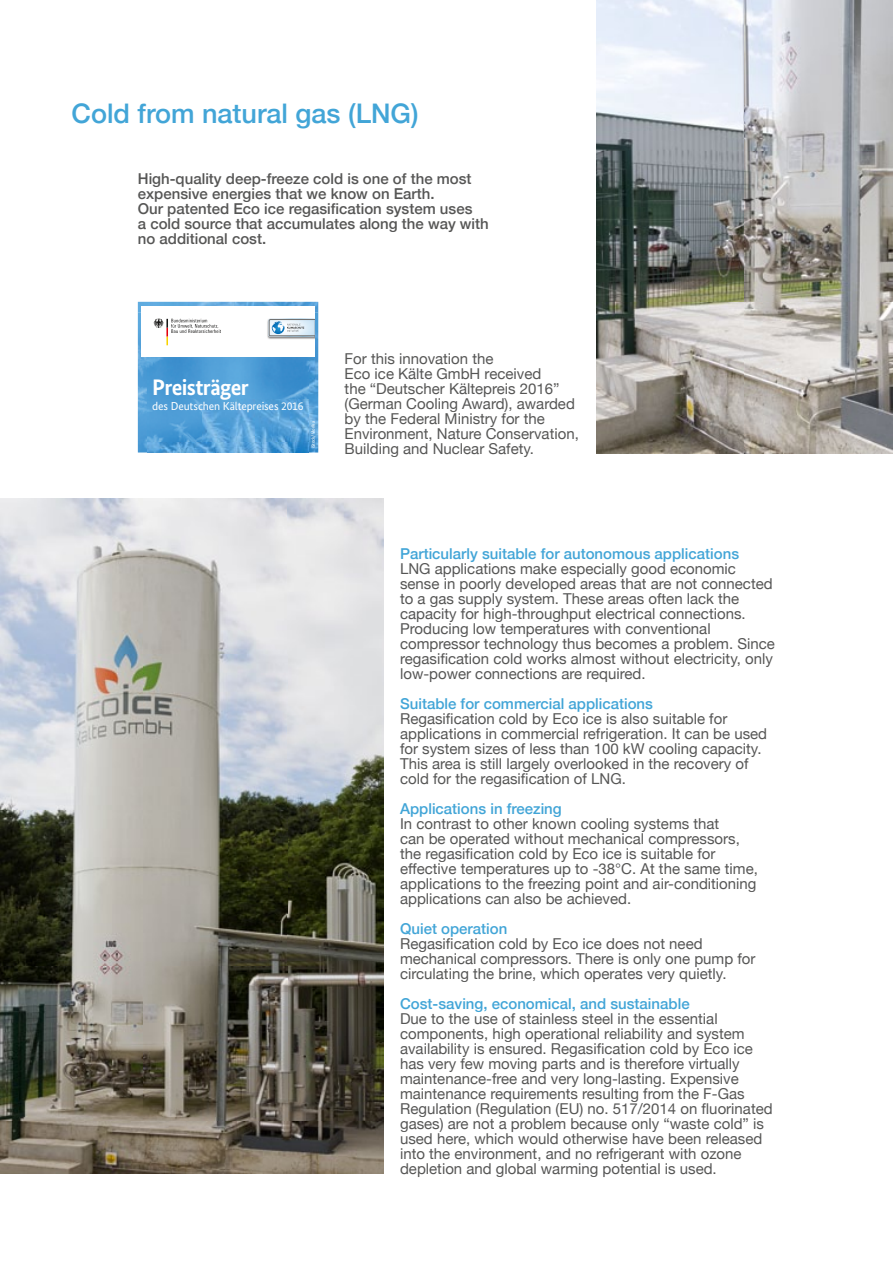
<style>
.page{position:relative;width:893px;height:1263px;background:#fff}
.page>*{position:absolute;margin:0;border:0;box-sizing:border-box;transform-origin:0 0}
.t1{font:500 27px "Helvetica Neue";color:#42a5d7}
.t2{font:700 22.5px "Bundes Sans";letter-spacing:-.03em;color:#fff}
.t3{font:15px/15px "Helvetica Neue";color:#565655}
.t4{font:500 15px/15px "Helvetica Neue";color:#565655}
.t5{font:500 15px "Helvetica Neue";color:#42a5d7}
.t6{font:11.55px "Bundes Sans";letter-spacing:-.01em;color:#fff}
.t7{font:4.8px "Bundes Sans";letter-spacing:-.015em;color:#fff}
</style>
<div class="page">
<img style="left:138px;top:302px;width:112px;height:11px">
<img style="left:308px;top:354px;width:10px;height:98px">
<img style="left:138px;top:313px;width:9px;height:139px">
<img style="left:147px;top:357px;width:161px;height:95px">
<div style="left:141px;top:306px;width:173px;height:51px;background:#fff"></div>
<svg style="left:153px;top:318px;width:68px;height:27px"></svg>
<svg style="left:250px;top:301px;width:69px;height:53px"></svg>
<img style="left:597px;top:0;width:296px;height:454px">
<img style="left:0;top:499px;width:383px;height:675px">
<h1 class="t1" style="left:72px;top:92px;width:349px">Cold from natural gas (LNG)</h1>
<p class="t4" style="left:138px;top:170px;width:352px">High-quality deep-freeze cold is one of the most expensive energies that we know on Earth.<br>Our patented Eco ice regasification system uses<br>a cold source that accumulates along the way with no additional cost.</p>
<h2 class="t2" style="left:152px;top:374px;width:98px">Preisträger</h2>
<p class="t6" style="left:152px;top:399px;width:153px">des Deutschen Kältepreises 2016</p>
<p class="t7" style="left:310px;top:448px;width:28px;rotate:-90deg">iStock/Viorika</p>
<p class="t3" style="left:345px;top:352px;width:236px">For this innovation the<br>Eco ice Kälte GmbH received<br>the “Deutscher Kältepreis 2016” (German Cooling Award), awarded by the Federal Ministry for the<br>Environment, Nature Conservation,<br>Building and Nuclear Safety.</p>
<p class="t5" style="left:400px;top:541px;width:341px">Particularly suitable for autonomous applications</p>
<p class="t3" style="left:400px;top:562px;width:376px">LNG applications make especially good economic sense in poorly developed areas that are not connected to a gas supply system. These areas often lack the capacity for high-throughput electrical connections.<br>Producing low temperatures with conventional compressor technology thus becomes a problem. Since regasification cold works almost without electricity, only low-power connections are required.</p>
<p class="t5" style="left:400px;top:691px;width:254px">Suitable for commercial applications</p>
<p class="t3" style="left:400px;top:712px;width:369px">Regasification cold by Eco ice is also suitable for applications in commercial refrigeration. It can be used for system sizes of less than 100 kW cooling capacity.<br>This area is still largely overlooked in the recovery of cold for the regasification of LNG.</p>
<p class="t5" style="left:400px;top:796px;width:163px">Applications in freezing</p>
<p class="t3" style="left:400px;top:817px;width:359px">In contrast to other known cooling systems that<br>can be operated without mechanical compressors, the regasification cold by Eco ice is suitable for effective temperatures up to -38°C. At the same time, applications to the freezing point and air-conditioning applications can also be achieved.</p>
<p class="t5" style="left:400px;top:916px;width:109px">Quiet operation</p>
<p class="t3" style="left:400px;top:937px;width:357px">Regasification cold by Eco ice does not need mechanical compressors. There is only one pump for circulating the brine, which operates very quietly.</p>
<p class="t5" style="left:400px;top:991px;width:291px">Cost-saving, economical, and sustainable</p>
<p class="t3" style="left:400px;top:1012px;width:374px">Due to the use of stainless steel in the essential components, high operational reliability and system availability is ensured. Regasification cold by Eco ice has very few moving parts and is therefore virtually maintenance-free and very long-lasting. Expensive maintenance requirements resulting from the F-Gas Regulation (Regulation (EU) no. 517/2014 on fluorinated gases) are not a problem because only “waste cold” is used here, which would otherwise have been released into the environment, and no refrigerant with ozone depletion and global warming potential is used.</p>
</div>
